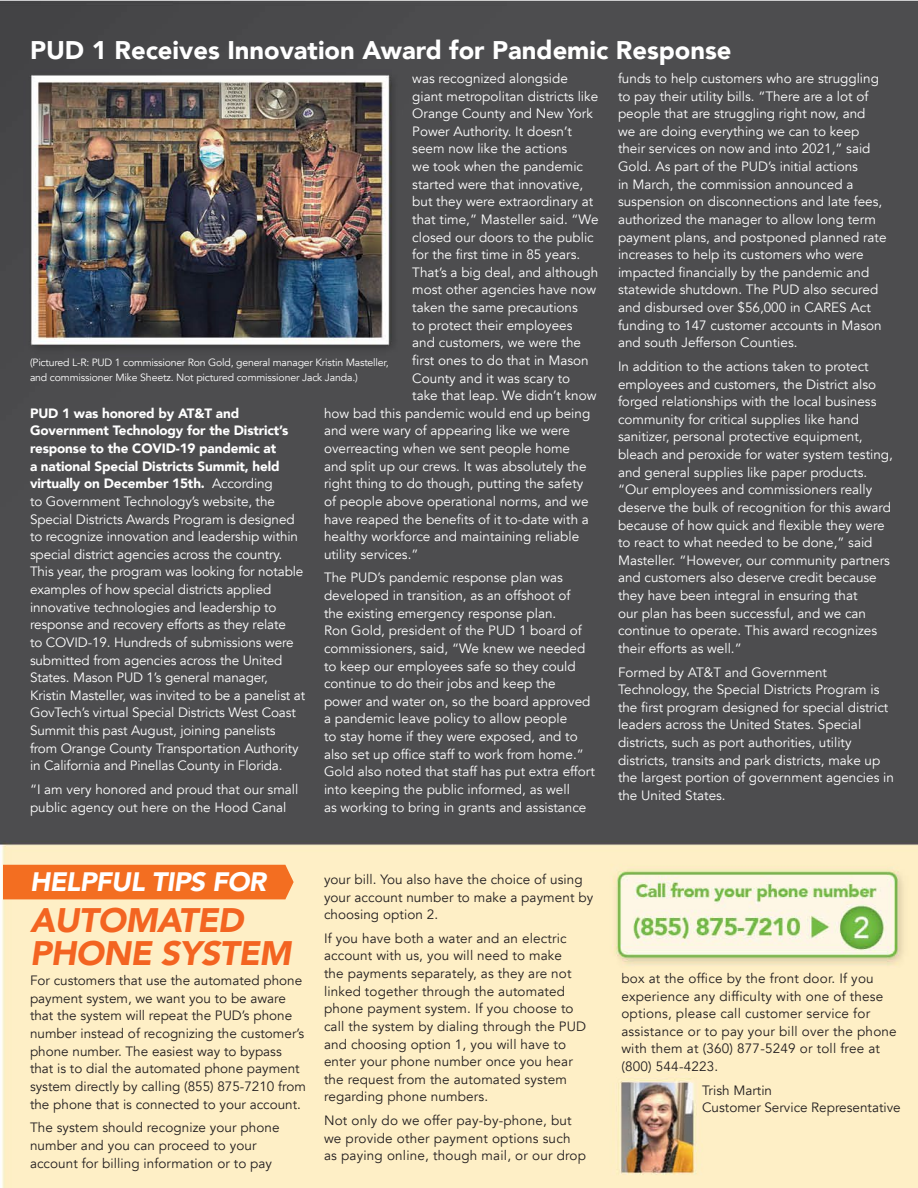
<style>
.page{position:relative;width:918px;height:1188px;background:#fff}
.page>*{position:absolute;margin:0;border:0;box-sizing:border-box;transform-origin:0 0}
.Body{font:italic 900 34.05px/33.2px "Avenir";letter-spacing:-.02em;color:#f36421}
.Body-2{font:italic 900 26.7px "Avenir";letter-spacing:-.02em;color:#fff}
.Body-3{font:900 25.5px "Avenir";color:#fff}
.Body-4{font:13.5px/17.7px "Avenir";color:#fff}
.Body-5{font:13.5px/17.7px "Avenir";letter-spacing:.01em;color:#231f20}
.Body-6{font:10.5px/15px "Avenir";letter-spacing:-.02em;color:#fff}
.s1{font-weight:900}
</style>
<div class="page">
<img style="left:0;top:0;width:918px;height:1188px">
<div style="left:3px;top:865px;width:291px;height:34px;background:#f36e21"></div>
<p class="Body-3" style="left:30px;top:29px;width:703px">PUD 1 Receives Innovation Award for Pandemic Response</p>
<p class="Body-4" style="left:412px;top:70px;width:157px">was recognized alongside</p>
<p class="Body-4" style="left:412px;top:87px;width:187px">giant metropolitan districts like</p>
<p class="Body-4" style="left:412px;top:105px;width:182px">Orange County and New York</p>
<p class="Body-4" style="left:412px;top:122px;width:161px">Power Authority. It doesn’t</p>
<p class="Body-4" style="left:412px;top:140px;width:157px">seem now like the actions</p>
<p class="Body-4" style="left:412px;top:158px;width:172px">we took when the pandemic</p>
<p class="Body-4" style="left:412px;top:175px;width:172px">started were that innovative,</p>
<p class="Body-4" style="left:412px;top:193px;width:182px">but they were extraordinary at</p>
<p class="Body-4" style="left:412px;top:211px;width:188px">that time,” Masteller said. “We</p>
<p class="Body-4" style="left:412px;top:228px;width:183px">closed our doors to the public</p>
<p class="Body-4" style="left:412px;top:246px;width:169px">for the first time in 85 years.</p>
<p class="Body-4" style="left:412px;top:263px;width:188px">That’s a big deal, and although</p>
<p class="Body-4" style="left:412px;top:281px;width:185px">most other agencies have now</p>
<p class="Body-4" style="left:412px;top:299px;width:167px">taken the same precautions</p>
<p class="Body-4" style="left:412px;top:316px;width:162px">to protect their employees</p>
<p class="Body-4" style="left:412px;top:334px;width:170px">and customers, we were the</p>
<p class="Body-4" style="left:412px;top:352px;width:178px">first ones to do that in Mason</p>
<p class="Body-4" style="left:412px;top:369px;width:160px">County and it was scary to</p>
<p class="Body-4" style="left:412px;top:387px;width:186px">take that leap. We didn’t know</p>
<p class="Body-4" style="left:324px;top:404px;width:268px">how bad this pandemic would end up being</p>
<p class="Body-4" style="left:324px;top:422px;width:248px">and were wary of appearing like we were</p>
<p class="Body-4" style="left:324px;top:440px;width:248px">overreacting when we sent people home</p>
<p class="Body-4" style="left:324px;top:457px;width:264px">and split up our crews. It was absolutely the</p>
<p class="Body-4" style="left:324px;top:475px;width:261px">right thing to do though, putting the safety</p>
<p class="Body-4" style="left:324px;top:493px;width:266px">of people above operational norms, and we</p>
<p class="Body-4" style="left:324px;top:510px;width:266px">have reaped the benefits of it to-date with a</p>
<p class="Body-4" style="left:324px;top:528px;width:257px">healthy workforce and maintaining reliable</p>
<p class="Body-4" style="left:324px;top:545px;width:96px">utility services.”</p>
<p class="Body-4" style="left:324px;top:569px;width:272px">The PUD’s pandemic response plan was developed in transition, as an offshoot of<br>the existing emergency response plan.<br>Ron Gold, president of the PUD 1 board of commissioners, said, “We knew we needed to keep our employees safe so they could continue to do their jobs and keep the power and water on, so the board approved a pandemic leave policy to allow people<br>to stay home if they were exposed, and to also set up office staff to work from home.” Gold also noted that staff has put extra effort into keeping the public informed, as well<br>as working to bring in grants and assistance</p>
<p class="Body-6" style="left:30px;top:355px;width:360px">(Pictured L-R: PUD 1 commissioner Ron Gold, general manager Kristin Masteller, and commissioner Mike Sheetz. Not pictured commissioner Jack Janda.)</p>
<p class="Body-4" style="left:30px;top:404px;width:277px"><span class="s1">PUD 1 was honored by AT&amp;T and Government Technology for the District’s response to the COVID-19 pandemic at<br>a national Special Districts Summit, held virtually on December 15th.</span> According<br>to Government Technology’s website, the Special Districts Awards Program is designed to recognize innovation and leadership within special district agencies across the country.<br>This year, the program was looking for notable examples of how special districts applied innovative technologies and leadership to response and recovery efforts as they relate<br>to COVID-19. Hundreds of submissions were submitted from agencies across the United States. Mason PUD 1’s general manager, Kristin Masteller, was invited to be a panelist at GovTech’s virtual Special Districts West Coast Summit this past August, joining panelists from Orange County Transportation Authority in California and Pinellas County in Florida.</p>
<p class="Body-4" style="left:30px;top:781px;width:270px">“I am very honored and proud that our small public agency out here on the Hood Canal</p>
<p class="Body-4" style="left:618px;top:70px;width:270px">funds to help customers who are struggling to pay their utility bills. “There are a lot of people that are struggling right now, and<br>we are doing everything we can to keep their services on now and into 2021,” said Gold. As part of the PUD’s initial actions<br>in March, the commission announced a suspension on disconnections and late fees, authorized the manager to allow long term payment plans, and postponed planned rate increases to help its customers who were impacted financially by the pandemic and statewide shutdown. The PUD also secured and disbursed over $56,000 in CARES Act funding to 147 customer accounts in Mason and south Jefferson Counties.</p>
<p class="Body-4" style="left:618px;top:358px;width:276px">In addition to the actions taken to protect employees and customers, the District also forged relationships with the local business community for critical supplies like hand sanitizer, personal protective equipment, bleach and peroxide for water system testing, and general supplies like paper products. “Our employees and commissioners really deserve the bulk of recognition for this award because of how quick and flexible they were to react to what needed to be done,” said Masteller. “However, our community partners and customers also deserve credit because they have been integral in ensuring that<br>our plan has been successful, and we can continue to operate. This award recognizes their efforts as well.”</p>
<p class="Body-4" style="left:618px;top:663px;width:277px">Formed by AT&amp;T and Government Technology, the Special Districts Program is the first program designed for special district leaders across the United States. Special districts, such as port authorities, utility districts, transits and park districts, make up the largest portion of government agencies in the United States.</p>
<p class="Body-2" style="left:30px;top:860px;width:238px">HELPFUL TIPS FOR</p>
<p class="Body" style="left:30px;top:903px;width:263px">AUTOMATED<br>PHONE SYSTEM</p>
<p class="Body-5" style="left:30px;top:972px;width:277px">For customers that use the automated phone payment system, we want you to be aware that the system will repeat the PUD’s phone number instead of recognizing the customer’s phone number. The easiest way to bypass that is to dial the automated phone payment system directly by calling (855) 875-7210 from the phone that is connected to your account.</p>
<p class="Body-5" style="left:30px;top:1119px;width:251px">The system should recognize your phone number and you can proceed to your account for billing information or to pay</p>
<p class="Body-5" style="left:324px;top:871px;width:271px">your bill. You also have the choice of using your account number to make a payment by choosing option 2.</p>
<p class="Body-5" style="left:324px;top:929px;width:264px">If you have both a water and an electric account with us, you will need to make<br>the payments separately, as they are not linked together through the automated phone payment system. If you choose to call the system by dialing through the PUD and choosing option 1, you will have to enter your phone number once you hear the request from the automated system regarding phone numbers.</p>
<p class="Body-5" style="left:324px;top:1112px;width:264px">Not only do we offer pay-by-phone, but we provide other payment options such as paying online, though mail, or our drop</p>
<p class="Body-5" style="left:621px;top:970px;width:277px">box at the office by the front door. If you experience any difficulty with one of these options, please call customer service for assistance or to pay your bill over the phone with them at (360) 877-5249 or toll free at (800) 544-4223.</p>
<p class="Body-5" style="left:702px;top:1081px;width:200px">Trish Martin<br>Customer Service Representative</p>
</div>
